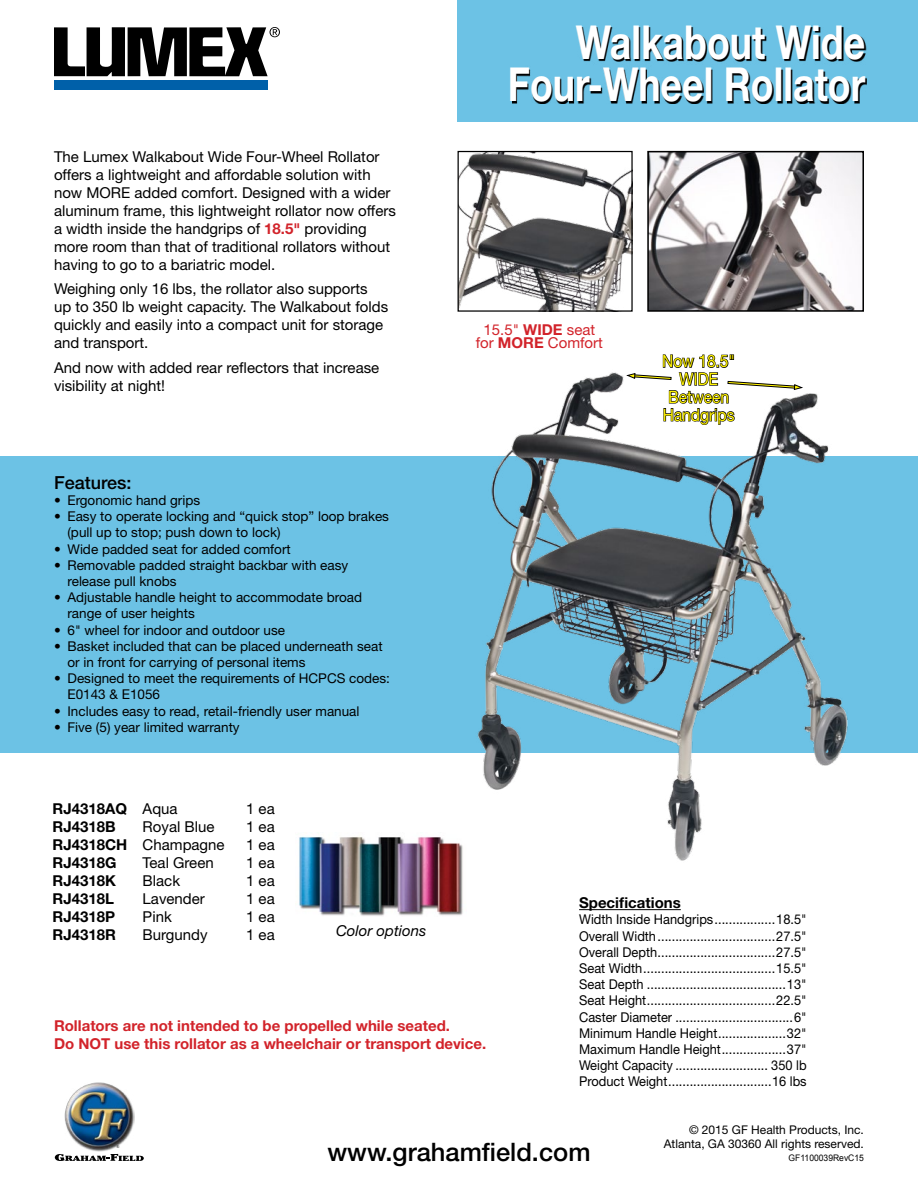
<style>
.page{position:relative;width:918px;height:1188px;background:#fff}
.page>*{position:absolute;margin:0;border:0;box-sizing:border-box;transform-origin:0 0}
.Title_Box{font:700 46.8px/42px "Helvetica Neue LT Std";color:#fff;text-align:right;scale:.8 1}
.t1{font:500 25.5px "Helvetica Neue LT Std";color:#000}
.t2{font:500 18px "Helvetica Neue LT Std";color:#000}
.t3{font:17.1px/17.9px "Helvetica Neue LT Std";color:#fff200;text-align:center;scale:.91 1}
.Intro{font:15px/18px "Helvetica Neue LT Std";color:#000}
.t4{font:700 15px "Helvetica Neue LT Std";color:#d2232a}
.t5{font:700 15px "Helvetica Neue LT Std";color:#000}
.t6{font:15px/13.5px "Helvetica Neue LT Std";color:#d2232a;text-align:center}
.t7{font:italic 15px "Helvetica Neue LT Std";color:#000}
.Bullet{font:13.5px "Helvetica Neue LT Std";color:#000;scale:.95 1}
.Bullet-2{font:13.5px/16.2px "Helvetica Neue LT Std";color:#000}
.t8{font:12px "Helvetica Neue LT Std";color:#000}
.t9{font:9px "Arial";color:#000;scale:.95 1}
.t10{font:4.05px "Times New Roman";color:#000}
.s1{font-weight:700;color:#d2232a}
.s2{font-weight:700}
.s3{font-weight:400}
</style>
<div class="page">
<div style="left:457px;top:0;width:461px;height:122px;background:#6cc2e5"></div>
<div style="left:0;top:456px;width:918px;height:297px;background:#6cc2e5"></div>
<img style="left:65px;top:1082px;width:69px;height:70px">
<svg style="left:55px;top:1154px;width:89px;height:7px"></svg>
<div style="left:54px;top:80px;width:214px;height:9px;background:#0060a9"></div>
<svg style="left:54px;top:27px;width:226px;height:49px"></svg>
<svg style="left:512px;top:27px;width:355px;height:77px"></svg>
<img style="left:477px;top:372px;width:371px;height:489px">
<hr style="left:579px;top:909px;width:102px;height:1px;background:#000">
<img style="left:650px;top:154px;width:211px;height:155px">
<div style="left:647px;top:151px;width:217px;height:161px;border:2px solid #000"></div>
<img style="left:460px;top:153px;width:171px;height:157px">
<div style="left:458px;top:151px;width:175px;height:161px;border:1px solid #000"></div>
<img style="left:299px;top:836px;width:164px;height:80px">
<svg style="left:627px;top:354px;width:175px;height:72px"></svg>
<p class="Intro" style="left:54px;top:147px;width:343px">The Lumex Walkabout Wide Four-Wheel Rollator offers a lightweight and affordable solution with now MORE added comfort. Designed with a wider aluminum frame, this lightweight rollator now offers a width inside the handgrips of <span class="s1">18.5"</span> providing more room than that of traditional rollators without having to go to a bariatric model.</p>
<p class="Intro" style="left:54px;top:280px;width:336px">Weighing only 16 lbs, the rollator also supports up to 350 lb weight capacity. The Walkabout folds quickly and easily into a compact unit for storage and transport.</p>
<p class="Intro" style="left:54px;top:359px;width:327px">And now with added rear reflectors that increase visibility at night!</p>
<p class="t2" style="left:54px;top:472px;width:79px">Features:</p>
<p class="Bullet-2" style="left:54px;top:492px;width:148px">• Ergonomic hand grips</p>
<p class="Bullet-2" style="left:68px;top:508px;width:323px;text-indent:-14px">• Easy to operate locking and “quick stop” loop brakes (pull up to stop; push down to lock)</p>
<p class="Bullet-2" style="left:54px;top:541px;width:238px">• Wide padded seat for added comfort</p>
<p class="Bullet-2" style="left:68px;top:557px;width:282px;text-indent:-14px">• Removable padded straight backbar with easy release pull knobs</p>
<p class="Bullet-2" style="left:68px;top:589px;width:296px;text-indent:-14px">• Adjustable handle height to accommodate broad range of user heights</p>
<p class="Bullet-2" style="left:54px;top:622px;width:233px">• 6" wheel for indoor and outdoor use</p>
<p class="Bullet-2" style="left:68px;top:638px;width:317px;text-indent:-14px">• Basket included that can be placed underneath seat or in front for carrying of personal items</p>
<p class="Bullet-2" style="left:68px;top:670px;width:324px;text-indent:-14px">• Designed to meet the requirements of HCPCS codes:<br>E0143 &amp; E1056</p>
<p class="Bullet-2" style="left:54px;top:703px;width:307px">• Includes easy to read, retail-friendly user manual</p>
<p class="Bullet-2" style="left:54px;top:719px;width:187px">• Five (5) year limited warranty</p>
<p class="Title_Box" style="left:508px;top:21px;width:448px">Walkabout Wide<br>Four-Wheel Rollator</p>
<p class="t6" style="left:476px;top:322px;width:129px">15.5" <span class="s2">WIDE</span> seat for <span class="s2">MORE</span> Comfort</p>
<p class="t3" style="left:662px;top:352px;width:82px">Now 18.5"<br>WIDE<br>Between<br>Handgrips</p>
<p class="t5" style="left:53px;top:799px;width:127px">RJ4318AQ <span class="s3">Aqua</span></p>
<p class="Intro" style="left:246px;top:799px;width:30px">1 ea</p>
<p class="t5" style="left:53px;top:817px;width:65px">RJ4318B</p>
<p class="Intro" style="left:143px;top:817px;width:73px">Royal Blue</p>
<p class="Intro" style="left:246px;top:817px;width:30px">1 ea</p>
<p class="Intro" style="left:53px;top:835px;width:173px"><span class="s2">RJ4318CH</span> Champagne</p>
<p class="Intro" style="left:246px;top:835px;width:30px">1 ea</p>
<p class="t5" style="left:53px;top:853px;width:65px">RJ4318G</p>
<p class="Intro" style="left:143px;top:853px;width:73px">Teal Green</p>
<p class="Intro" style="left:246px;top:853px;width:30px">1 ea</p>
<p class="t5" style="left:53px;top:871px;width:65px">RJ4318K</p>
<p class="Intro" style="left:143px;top:871px;width:39px">Black</p>
<p class="Intro" style="left:246px;top:871px;width:30px">1 ea</p>
<p class="t5" style="left:53px;top:889px;width:63px">RJ4318L</p>
<p class="Intro" style="left:143px;top:889px;width:64px">Lavender</p>
<p class="Intro" style="left:246px;top:889px;width:30px">1 ea</p>
<p class="t5" style="left:53px;top:907px;width:64px">RJ4318P</p>
<p class="Intro" style="left:143px;top:907px;width:31px">Pink</p>
<p class="Intro" style="left:246px;top:907px;width:30px">1 ea</p>
<p class="t5" style="left:53px;top:925px;width:65px">RJ4318R</p>
<p class="Intro" style="left:143px;top:925px;width:66px">Burgundy</p>
<p class="Intro" style="left:246px;top:925px;width:30px">1 ea</p>
<p class="t7" style="left:336px;top:922px;width:92px">Color options</p>
<p class="t4" style="left:54px;top:1017px;width:398px">Rollators are not intended to be propelled while seated.</p>
<p class="t4" style="left:54px;top:1035px;width:434px">Do NOT use this rollator as a wheelchair or transport device.</p>
<p class="t5" style="left:579px;top:894px;width:103px">Specifications</p>
<p class="Bullet" style="left:579px;top:912px;width:241px">Width Inside Handgrips.................18.5"</p>
<p class="Bullet" style="left:579px;top:928px;width:241px">Overall Width.................................27.5"</p>
<p class="Bullet" style="left:579px;top:944px;width:241px">Overall Depth.................................27.5"</p>
<p class="Bullet" style="left:579px;top:960px;width:241px">Seat Width.....................................15.5"</p>
<p class="Bullet" style="left:579px;top:976px;width:241px">Seat Depth .......................................13"</p>
<p class="Bullet" style="left:579px;top:993px;width:241px">Seat Height....................................22.5"</p>
<p class="Bullet" style="left:579px;top:1009px;width:241px">Caster Diameter .................................6"</p>
<p class="Bullet" style="left:579px;top:1025px;width:241px">Minimum Handle Height...................32"</p>
<p class="Bullet" style="left:579px;top:1041px;width:241px">Maximum Handle Height..................37"</p>
<p class="Bullet" style="left:579px;top:1057px;width:241px">Weight Capacity .......................... 350 lb</p>
<p class="Bullet" style="left:579px;top:1074px;width:241px">Product Weight.............................16 lbs</p>
<p class="t8" style="left:689px;top:1122px;width:176px">© 2015 GF Health Products, Inc.</p>
<p class="t10" style="left:117px;top:1144px;width:5px">®</p>
<p class="t8" style="left:664px;top:1137px;width:202px">Atlanta, GA 30360 All rights reserved.</p>
<p class="t1" style="left:327px;top:1137px;width:265px">www.grahamfield.com</p>
<p class="t9" style="left:789px;top:1152px;width:81px">GF1100039RevC15</p>
</div>
